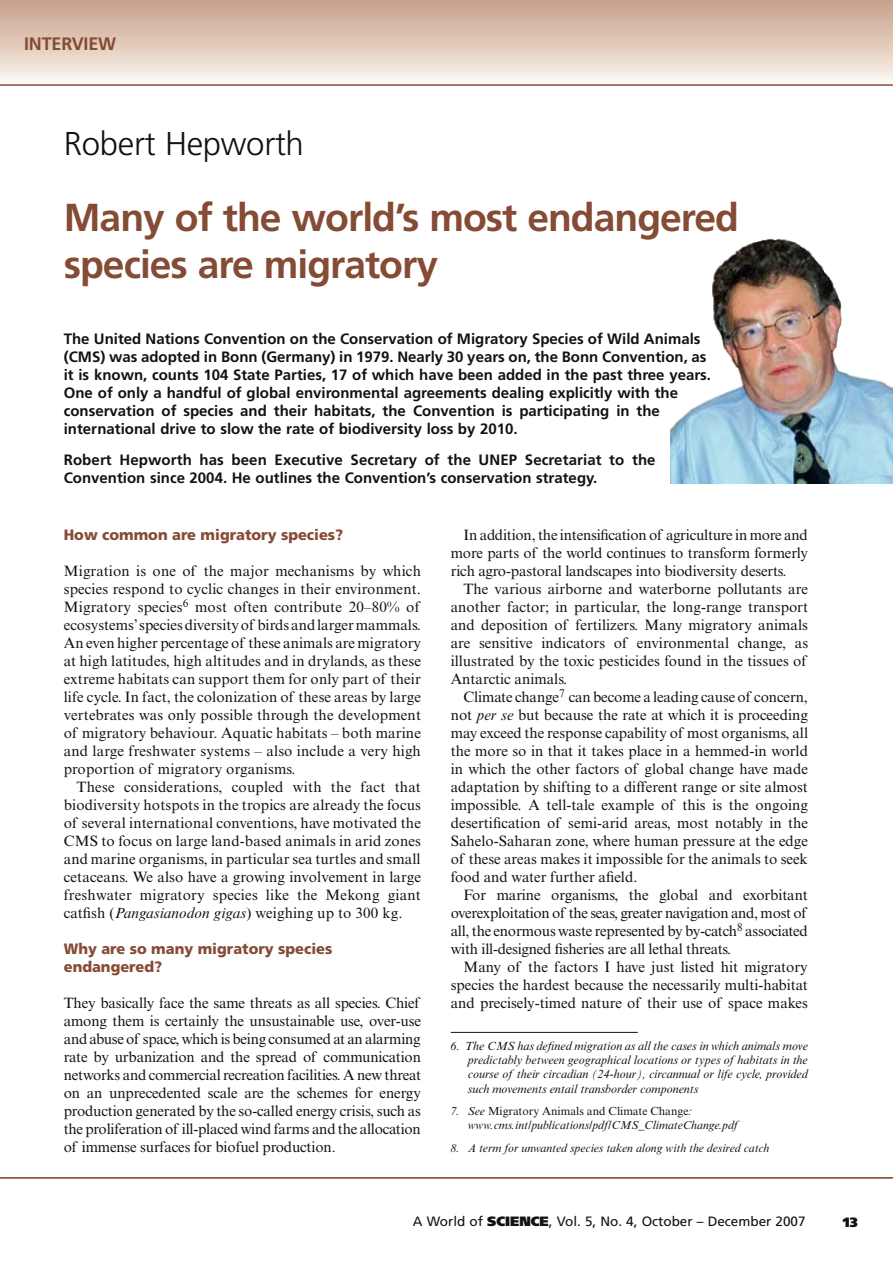
<style>
.page{position:relative;width:893px;height:1263px;background:#fff}
.page>*{position:absolute;margin:0;border:0;box-sizing:border-box;transform-origin:0 0}
.t1{font:700 39px/46.5px "Frutiger LT Std";letter-spacing:-.025em;color:#854b34}
.t2{font:300 33px "Frutiger LT Std";letter-spacing:-.01em;color:#121212}
.t3{font:700 18px "Frutiger LT Std";color:#854b34}
.t4{font:15px/18px "Times New Roman MT Std";color:#121212;text-align:justify}
.t5{font:700 15px/18px "Frutiger LT Std";color:#121212}
.t6{font:900 15px/18px "Frutiger LT Std";color:#854b34}
.t7{font:13.5px "Frutiger LT Std";color:#121212}
.t8{font:900 13.5px "Frutiger LT Std";color:#121212}
.t9{font:italic 12px/14.4px "Times New Roman MT Std";color:#121212;text-align:justify}
.t10{font:italic 11.7px/14.1px "Times New Roman MT Std";color:#121212}
.s1{font-style:italic}
.s2{font-style:normal}
.s3{font-weight:900}
</style>
<div class="page">
<hr style="left:0;top:1177px;width:893px;height:2px;background:#854b34">
<div style="left:0;top:0;width:893px;height:85px;background:linear-gradient(to bottom,#c69f87,#fdf8f1)"></div>
<hr style="left:0;top:84px;width:893px;height:2px;background:#854b34">
<img style="left:671px;top:239px;width:222px;height:245px">
<hr style="left:451px;top:1032px;width:187px;height:1px;background:#121212">
<p class="t3" style="left:24px;top:33px;width:94px">interview</p>
<h2 class="t2" style="left:64px;top:125px;width:242px">Robert Hepworth</h2>
<h1 class="t1" style="left:64px;top:195px;width:677px">Many of the world’s most endangered species are migratory</h1>
<p class="t5" style="left:64px;top:330px;width:649px">The United Nations Convention on the Conservation of Migratory Species of Wild Animals (CMS) was adopted in Bonn (Germany) in 1979. Nearly 30 years on, the Bonn Convention, as it is known, counts 104 State Parties, 17 of which have been added in the past three years.<br>One of only a handful of global environmental agreements dealing explicitly with the conservation of species and their habitats, the Convention is participating in the international drive to slow the rate of biodiversity loss by 2010.</p>
<p class="t5" style="left:64px;top:451px;width:593px">Robert Hepworth has been Executive Secretary of the UN EP Secretariat to the<br>Convention since 2004. He outlines the Convention’s conservation strategy.</p>
<p class="t6" style="left:64px;top:526px;width:281px">How common are migratory species?</p>
<p class="t4" style="left:64px;top:562px;width:359px">Migration is one of the major mechanisms by which species respond to cyclic changes in their environment.<br>Migratory species<sup>6</sup> most often contribute 20–80% of ecosystems’ species diversity of birds and larger mammals.<br>An even higher percentage of these animals are migratory at high latitudes, high altitudes and in drylands, as these extreme habitats can support them for only part of their life cycle. In fact, the colonization of these areas by large vertebrates was only possible through the development of migratory behaviour. Aquatic habitats – both marine and large freshwater systems – also include a very high proportion of migratory organisms.</p>
<p class="t4" style="left:64px;top:778px;width:359px;text-indent:13px">These considerations, coupled with the fact that biodiversity hotspots in the tropics are already the focus of several international conventions, have motivated the CMS to focus on large land-based animals in arid zones and marine organisms, in particular sea turtles and small cetaceans. We also have a growing involvement in large freshwater migratory species like the Mekong giant catfish (<span class="s1">Pangasianodon gigas</span>) weighing up to 300 kg.</p>
<p class="t6" style="left:64px;top:940px;width:270px">Why are so many migratory species endangered?</p>
<p class="t4" style="left:64px;top:994px;width:359px">They basically face the same threats as all species. Chief among them is certainly the unsustainable use, over-use and abuse of space, which is being consumed at an alarming rate by urbanization and the spread of communication networks and commercial recreation facilities. A new threat on an unprecedented scale are the schemes for energy production generated by the so-called energy crisis, such as the proliferation of ill-placed wind farms and the allocation of immense surfaces for biofuel production.</p>
<p class="t4" style="left:451px;top:526px;width:359px;text-indent:13px">In addition, the intensification of agriculture in more and more parts of the world continues to transform formerly rich agro-pastoral landscapes into biodiversity deserts.</p>
<p class="t4" style="left:451px;top:580px;width:359px;text-indent:13px">The various airborne and waterborne pollutants are another factor; in particular, the long-range transport and deposition of fertilizers. Many migratory animals are sensitive indicators of environmental change, as illustrated by the toxic pesticides found in the tissues of Antarctic animals.</p>
<p class="t4" style="left:451px;top:688px;width:359px;text-indent:13px">Climate change<sup>7</sup> can become a leading cause of concern, not <span class="s1">per se</span> but because the rate at which it is proceeding may exceed the response capability of most organisms, all the more so in that it takes place in a hemmed-in world in which the other factors of global change have made adaptation by shifting to a different range or site almost impossible. A tell-tale example of this is the ongoing desertification of semi-arid areas, most notably in the Sahelo-Saharan zone, where human pressure at the edge of these areas makes it impossible for the animals to seek food and water further afield.</p>
<p class="t4" style="left:451px;top:886px;width:359px;text-indent:13px">For marine organisms, the global and exorbitant overexploitation of the seas, greater navigation and, most of all, the enormous waste represented by by-catch<sup>8</sup> associated with ill-designed fisheries are all lethal threats.</p>
<p class="t4" style="left:451px;top:958px;width:359px;text-indent:13px">Many of the factors I have just listed hit migratory species the hardest because the necessarily multi-habitat and precisely-timed nature of their use of space makes</p>
<p class="t9" style="left:468px;top:1038px;width:342px;text-indent:-17px">6. The CMS has defined migration as all the cases in which animals move predictably between geographical locations or types of habitats in the course of their circadian (24-hour), circannual or life cycle, provided such movements entail transborder components</p>
<p class="t10" style="left:468px;top:1104px;width:271px;text-indent:-17px">7. See <span class="s2">Migratory Animals and Climate Change</span>: www.cms.int/publications/pdf/CMS_ClimateChange.pdf</p>
<p class="t10" style="left:451px;top:1141px;width:320px">8. A term for unwanted species taken along with the desired catch</p>
<p class="t7" style="left:413px;top:1213px;width:394px">A World of <span class="s3">SCIENCE</span>, Vol. 5, N o. 4, October – December 2007</p>
<p class="t8" style="left:843px;top:1214px;width:16px">13</p>
</div>
